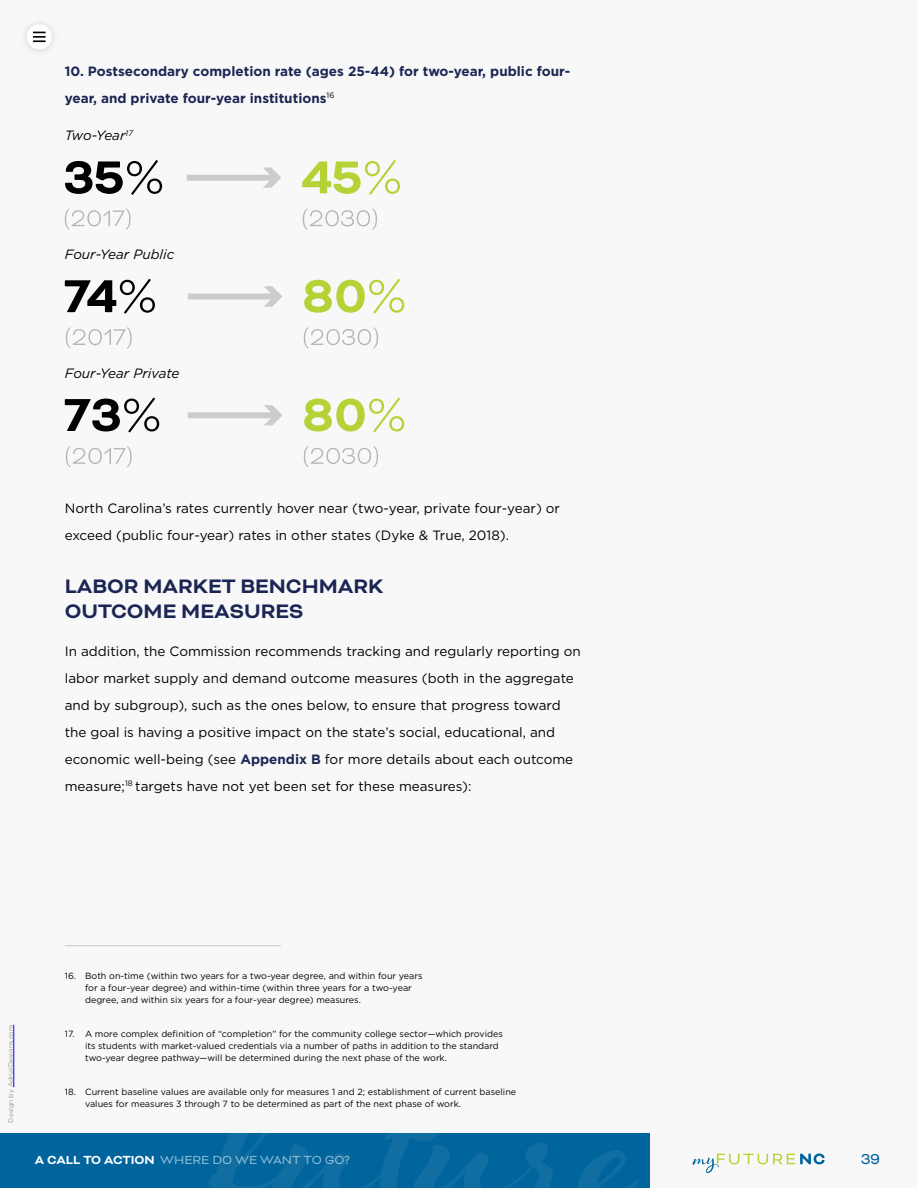
<style>
.page{position:relative;width:918px;height:1188px;background:#f8f8f8}
.page>*{position:absolute;margin:0;border:0;box-sizing:border-box;transform-origin:0 0}
.t1{font:700 22.5px/25.5px "Bicyclette";color:#1c2654}
.t2{font:16.5px "Bicyclette";color:#00649d}
.t3{font:13.5px/27px "Gotham";color:#000}
.t4{font:700 13.5px/27px "Gotham";color:#1c2654}
.t5{font:italic 13.5px "Gotham";color:#000}
.t6{font:13.5px "Bicyclette";color:#fff}
.t7{font:9px/12px "Gotham";color:#000}
.t8{font:6.75px "Gotham";color:#95979a}
.s1{font-weight:700;color:#1c2654}
.s2{font-weight:700}
</style>
<div class="page">
<div style="left:0;top:1133px;width:650px;height:55px;background:#00649d"></div>
<svg style="left:209px;top:1133px;width:430px;height:55px"></svg>
<svg style="left:692px;top:1153px;width:133px;height:20px"></svg>
<hr style="left:65px;top:945px;width:216px;height:1px;background:#c7c8ca">
<div style="left:190px;top:175px;width:85px;height:6px;background:#ccc"></div>
<svg style="left:263px;top:168px;width:18px;height:20px"></svg>
<svg style="left:302px;top:160px;width:98px;height:35px"></svg>
<svg style="left:303px;top:209px;width:74px;height:21px"></svg>
<svg style="left:65px;top:160px;width:97px;height:35px"></svg>
<svg style="left:65px;top:209px;width:66px;height:21px"></svg>
<div style="left:191px;top:293px;width:85px;height:6px;background:#ccc"></div>
<svg style="left:264px;top:286px;width:18px;height:21px"></svg>
<svg style="left:304px;top:279px;width:100px;height:35px"></svg>
<svg style="left:304px;top:327px;width:74px;height:22px"></svg>
<svg style="left:65px;top:279px;width:90px;height:35px"></svg>
<svg style="left:66px;top:327px;width:66px;height:22px"></svg>
<div style="left:191px;top:412px;width:85px;height:6px;background:#ccc"></div>
<svg style="left:264px;top:405px;width:18px;height:20px"></svg>
<svg style="left:304px;top:398px;width:100px;height:35px"></svg>
<svg style="left:304px;top:446px;width:74px;height:21px"></svg>
<svg style="left:65px;top:398px;width:94px;height:35px"></svg>
<svg style="left:66px;top:446px;width:66px;height:21px"></svg>
<hr style="left:14px;top:1025px;width:1px;height:62px;background:#00f">
<div style="left:27px;top:24px;width:25px;height:25px;background:#fff;border-radius:50%"></div>
<svg style="left:33px;top:32px;width:13px;height:10px"></svg>
<h3 class="t4" style="left:65px;top:57px;width:507px">10. Postsecondary completion rate (ages 25-44) for two-year, public four&shy;year, and private four-year institutions<sup>16</sup></h3>
<h3 class="t5" style="left:65px;top:127px;width:70px">Two-Year<sup>17</sup></h3>
<h3 class="t5" style="left:65px;top:246px;width:111px">Four-Year Public</h3>
<h3 class="t5" style="left:65px;top:365px;width:116px">Four-Year Private</h3>
<h3 class="t3" style="left:65px;top:494px;width:497px">North Carolina’s rates currently hover near (two-year, private four-year) or exceed (public four-year) rates in other states (Dyke &amp; True, 2018).</h3>
<h1 class="t1" style="left:65px;top:573px;width:320px">LABOR MARKET BENCHMARK<br>OUTCOME MEASURES</h1>
<p class="t3" style="left:65px;top:637px;width:517px">In addition, the Commission recommends tracking and regularly reporting on labor market supply and demand outcome measures (both in the aggregate and by subgroup), such as the ones below, to ensure that progress toward the goal is having a positive impact on the state’s social, educational, and economic well-being (see <span class="s1">Appendix B</span> for more details about each outcome measure;<sup>18</sup> targets have not yet been set for these measures):</p>
<p class="t8" style="left:6px;top:1123px;width:99px;rotate:-90deg">Design by AdrialDesigns.com</p>
<p class="t7" style="left:85px;top:970px;width:339px;text-indent:-20px">16. Both on-time (within two years for a two-year degree, and within four years for a four-year degree) and within-time (within three years for a two-year degree, and within six years for a four-year degree) measures.</p>
<p class="t7" style="left:85px;top:1028px;width:419px;text-indent:-20px">17. A more complex definition of “completion” for the community college sector—which provides its students with market-valued credentials via a number of paths in addition to the standard two-year degree pathway—will be determined during the next phase of the work.</p>
<p class="t7" style="left:85px;top:1086px;width:433px;text-indent:-20px">18. Current baseline values are available only for measures 1 and 2; establishment of current baseline values for measures 3 through 7 to be determined as part of the next phase of work.</p>
<h3 class="t6" style="left:35px;top:1152px;width:317px"><span class="s2">A CALL TO ACTION</span> WHERE DO WE WANT TO GO?</h3>
<h2 class="t2" style="left:861px;top:1150px;width:21px">39</h2>
</div>
